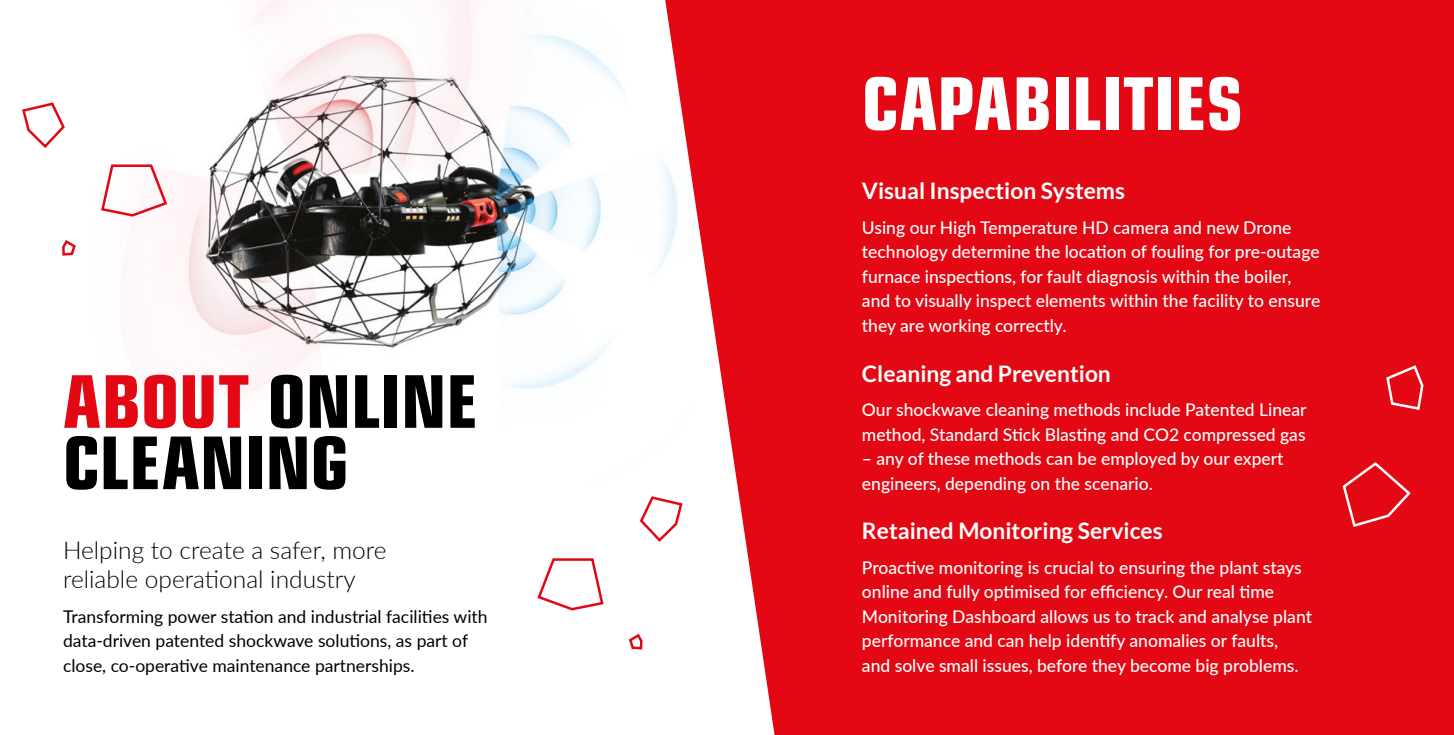
<style>
.page{position:relative;width:1454px;height:735px;background:#fff}
.page>*{position:absolute;margin:0;border:0;box-sizing:border-box;transform-origin:0 0}
.t1{font:78.75px/61.2px "Eurostile Con Hea";color:#000}
.t2{font:78.75px "Eurostile Con Hea";color:#fff}
.t3{font:300 24.5px/29.8px "Lato";color:#000}
.t4{font:700 22.75px "Lato";color:#fff}
.t5{font:500 17.5px/24.5px "Lato";color:#fff}
.t6{font:17.5px/24.5px "Lato";color:#000}
.s1{color:#e30813}
</style>
<div class="page">
<img style="left:122px;top:0;width:543px;height:398px">
<svg style="left:537px;top:558px;width:67px;height:53px"></svg>
<svg style="left:640px;top:496px;width:25px;height:46px"></svg>
<svg style="left:628px;top:633px;width:15px;height:17px"></svg>
<svg style="left:101px;top:163px;width:68px;height:55px"></svg>
<svg style="left:22px;top:102px;width:43px;height:46px"></svg>
<svg style="left:62px;top:240px;width:14px;height:16px"></svg>
<svg style="left:665px;top:0;width:189px;height:734px;fill:#e30613"></svg>
<div style="left:854px;top:0;width:599px;height:734px;background:#e30813"></div>
<svg style="left:1342px;top:462px;width:69px;height:65px"></svg>
<svg style="left:1386px;top:365px;width:38px;height:45px"></svg>
<h1 class="t1" style="left:63px;top:365px;width:416px"><span class="s1">ABOUT</span> ONLINE<br>CLEANING</h1>
<h2 class="t3" style="left:63px;top:533px;width:325px">Helping to create a safer, more reliable operational industry</h2>
<p class="t6" style="left:63px;top:603px;width:426px">Transforming power station and industrial facilities with data-driven patented shockwave solutions, as part of close, co-operative maintenance partnerships.</p>
<h1 class="t2" style="left:862px;top:47px;width:382px">CAPABILITIES</h1>
<h3 class="t4" style="left:862px;top:178px;width:265px">Visual Inspection Systems</h3>
<p class="t5" style="left:862px;top:214px;width:460px">Using our High Temperature HD camera and new Drone technology determine the location of fouling for pre-outage furnace inspections, for fault diagnosis within the boiler, and to visually inspect elements within the facility to ensure they are working correctly.</p>
<h3 class="t4" style="left:862px;top:360px;width:250px">Cleaning and Prevention</h3>
<p class="t5" style="left:862px;top:396px;width:446px">Our shockwave cleaning methods include Patented Linear method, Standard Stick Blasting and CO2 compressed gas</p>
<p class="t5" style="left:862px;top:445px;width:423px">– any of these methods can be employed by our expert engineers, depending on the scenario.</p>
<h3 class="t4" style="left:862px;top:517px;width:302px">Retained Monitoring Services</h3>
<p class="t5" style="left:862px;top:554px;width:451px">Proactive monitoring is crucial to ensuring the plant stays online and fully optimised for efficiency. Our real time Monitoring Dashboard allows us to track and analyse plant performance and can help identify anomalies or faults,<br>and solve small issues, before they become big problems.</p>
</div>
